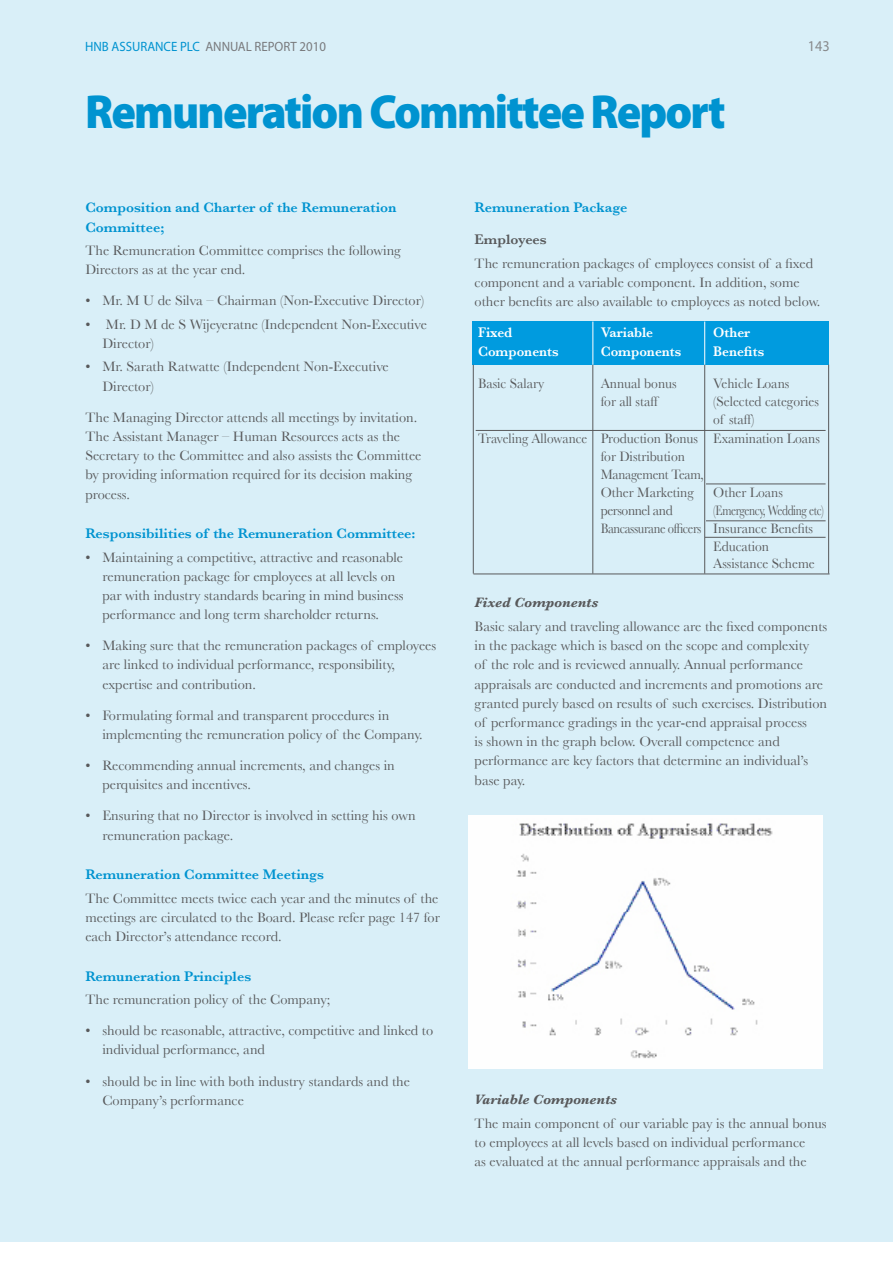
<style>
.page{position:relative;width:893px;height:1263px;background:#fff}
.page>*{position:absolute;margin:0;border:0;box-sizing:border-box;transform-origin:0 0}
.t1{font:900 48px "Myriad Pro";letter-spacing:-.04em;color:#0093d0;scale:.95 1}
.t2{font:15px "Myriad Pro";color:#888a8c;scale:.95 1}
.t3{font:14.25px/19.2px "Baskerville";color:#58595b}
.t4{font:600 14.25px/19.2px "Baskerville";color:#0093d0}
.t5{font:14.25px "Baskerville";color:#58595b;scale:.95 1}
.t6{font:14.25px "Baskerville";color:#58595b;scale:.93 1}
.t7{font:600 14.25px "Baskerville";color:#fff;scale:.95 1}
.t8{font:14.25px "Baskerville";letter-spacing:-.03em;color:#58595b;scale:.88 1}
.t9{font:italic 700 14.25px "Baskerville";color:#58595b}
.t10{font:14.25px "Baskerville";letter-spacing:-.03em;color:#58595b;scale:.8 1}
.t11{font:14.25px "Baskerville";letter-spacing:-.02em;color:#58595b;scale:.92 1}
.t12{font:14.25px "Baskerville";letter-spacing:-.03em;color:#58595b;scale:.95 1}
.t13{font:600 14.25px "Baskerville";color:#58595b}
.t14{font:13.5px "Myriad Pro";color:#797a7d;scale:.95 1}
.s1{color:#0093d0}
</style>
<div class="page">
<div style="left:0;top:0;width:892px;height:1242px;background:#d9eff8"></div>
<div style="left:472px;top:321px;width:357px;height:44px;background:#009bdf"></div>
<hr style="left:475px;top:430px;width:350px;height:1px;background:#58595b">
<hr style="left:706px;top:484px;width:119px;height:1px;background:#58595b">
<hr style="left:706px;top:520px;width:119px;height:1px;background:#58595b">
<hr style="left:705px;top:537px;width:120px;height:1px;background:#58595b">
<hr style="left:473px;top:574px;width:356px;height:1px;background:#58595b">
<hr style="left:592px;top:365px;width:1px;height:209px;background:#58595b">
<hr style="left:473px;top:365px;width:1px;height:209px;background:#58595b">
<hr style="left:704px;top:365px;width:1px;height:209px;background:#58595b">
<hr style="left:828px;top:365px;width:1px;height:209px;background:#58595b">
<div style="left:469px;top:815px;width:353px;height:253px;background:#fefefe"></div>
<hr style="left:704px;top:322px;width:1px;height:43px;background:#fff">
<hr style="left:592px;top:322px;width:1px;height:43px;background:#fff">
<p class="t14" style="left:85px;top:41px;width:255px"><span class="s1">HNB ASSURANCE PLC</span> ANNUAL REPORT 2010</p>
<p class="t2" style="left:808px;top:40px;width:25px">143</p>
<h1 class="t1" style="left:85px;top:93px;width:675px">Remuneration Committee Report</h1>
<p class="t4" style="left:85px;top:198px;width:313px">Composition and Charter of the Remuneration<br>Committee;</p>
<p class="t3" style="left:85px;top:241px;width:317px">The Remuneration Committee comprises the following<br>Directors as at the year end.</p>
<p class="t3" style="left:85px;top:291px;width:340px">• Mr. M U de Silva – Chairman (Non-Executive Director)</p>
<p class="t3" style="left:102px;top:315px;width:326px;text-indent:-17px">• Mr. D M de S Wijeyeratne (Independent Non-Executive<br>Director)</p>
<p class="t3" style="left:102px;top:357px;width:288px;text-indent:-17px">• Mr. Sarath Ratwatte (Independent Non-Executive<br>Director)</p>
<p class="t3" style="left:85px;top:407px;width:338px">The Managing Director attends all meetings by invitation.<br>The Assistant Manager – Human Resources acts as the Secretary to the Committee and also assists the Committee by providing information required for its decision making process.</p>
<p class="t4" style="left:85px;top:524px;width:332px">Responsibilities of the Remuneration Committee:</p>
<p class="t3" style="left:102px;top:547px;width:303px;text-indent:-17px">• Maintaining a competitive, attractive and reasonable remuneration package for employees at all levels on par with industry standards bearing in mind business performance and long term shareholder returns.</p>
<p class="t3" style="left:102px;top:636px;width:335px;text-indent:-17px">• Making sure that the remuneration packages of employees are linked to individual performance, responsibility, expertise and contribution.</p>
<p class="t3" style="left:102px;top:706px;width:322px;text-indent:-17px">• Formulating formal and transparent procedures in implementing the remuneration policy of the Company.</p>
<p class="t3" style="left:102px;top:756px;width:294px;text-indent:-17px">• Recommending annual increments, and changes in perquisites and incentives.</p>
<p class="t3" style="left:102px;top:806px;width:315px;text-indent:-17px">• Ensuring that no Director is involved in setting his own remuneration package.</p>
<p class="t4" style="left:85px;top:865px;width:240px">Remuneration Committee Meetings</p>
<p class="t3" style="left:85px;top:888px;width:356px;text-align:justify">The Committee meets twice each year and the minutes of the meetings are circulated to the Board. Please refer page 147 for each Director’s attendance record.</p>
<p class="t4" style="left:85px;top:966px;width:167px">Remuneration Principles</p>
<p class="t3" style="left:85px;top:990px;width:247px">The remuneration policy of the Company;</p>
<p class="t3" style="left:102px;top:1021px;width:332px;text-indent:-17px">• should be reasonable, attractive, competitive and linked to individual performance, and</p>
<p class="t3" style="left:102px;top:1071px;width:309px;text-indent:-17px">• should be in line with both industry standards and the<br>Company’s performance</p>
<p class="t4" style="left:474px;top:198px;width:154px">Remuneration Package</p>
<p class="t13" style="left:474px;top:232px;width:74px">Employees</p>
<p class="t3" style="left:474px;top:254px;width:347px">The remuneration packages of employees consist of a fixed component and a variable component. In addition, some other benefits are also available to employees as noted below.</p>
<p class="t7" style="left:478px;top:325px;width:38px">Fixed</p>
<p class="t7" style="left:600px;top:325px;width:57px">Variable</p>
<p class="t7" style="left:713px;top:325px;width:40px">Other</p>
<p class="t7" style="left:478px;top:344px;width:86px">Components</p>
<p class="t7" style="left:600px;top:344px;width:86px">Components</p>
<p class="t7" style="left:713px;top:344px;width:55px">Benefits</p>
<p class="t5" style="left:478px;top:375px;width:71px">Basic Salary</p>
<p class="t5" style="left:600px;top:375px;width:81px">Annual bonus</p>
<p class="t5" style="left:713px;top:375px;width:82px">Vehicle Loans</p>
<p class="t5" style="left:600px;top:393px;width:62px">for all staff</p>
<p class="t5" style="left:713px;top:393px;width:113px">(Selected categories</p>
<p class="t5" style="left:713px;top:411px;width:45px">of staff)</p>
<p class="t6" style="left:478px;top:430px;width:369px">Traveling Allowance Production Bonus Examination Loans</p>
<p class="t5" style="left:600px;top:448px;width:90px">for Distribution</p>
<p class="t11" style="left:600px;top:466px;width:114px">Management Team,</p>
<p class="t5" style="left:600px;top:484px;width:100px">Other Marketing</p>
<p class="t5" style="left:713px;top:484px;width:75px">Other Loans</p>
<p class="t12" style="left:600px;top:502px;width:77px">personnel and</p>
<p class="t10" style="left:713px;top:502px;width:140px">(Emergency, Wedding etc)</p>
<p class="t8" style="left:600px;top:520px;width:243px">Bancassurane officers Insurance Benefits</p>
<p class="t5" style="left:713px;top:538px;width:60px">Education</p>
<p class="t5" style="left:713px;top:555px;width:108px">Assistance Scheme</p>
<p class="t9" style="left:474px;top:595px;width:125px">Fixed Components</p>
<p class="t3" style="left:474px;top:617px;width:354px">Basic salary and traveling allowance are the fixed components in the package which is based on the scope and complexity<br>of the role and is reviewed annually. Annual performance appraisals are conducted and increments and promotions are granted purely based on results of such exercises. Distribution of performance gradings in the year-end appraisal process<br>is shown in the graph below. Overall competence and performance are key factors that determine an individual’s base pay.</p>
<p class="t9" style="left:474px;top:1092px;width:144px">Variable Components</p>
<p class="t3" style="left:474px;top:1113px;width:353px">The main component of our variable pay is the annual bonus to employees at all levels based on individual performance<br>as evaluated at the annual performance appraisals and the</p>
</div>
